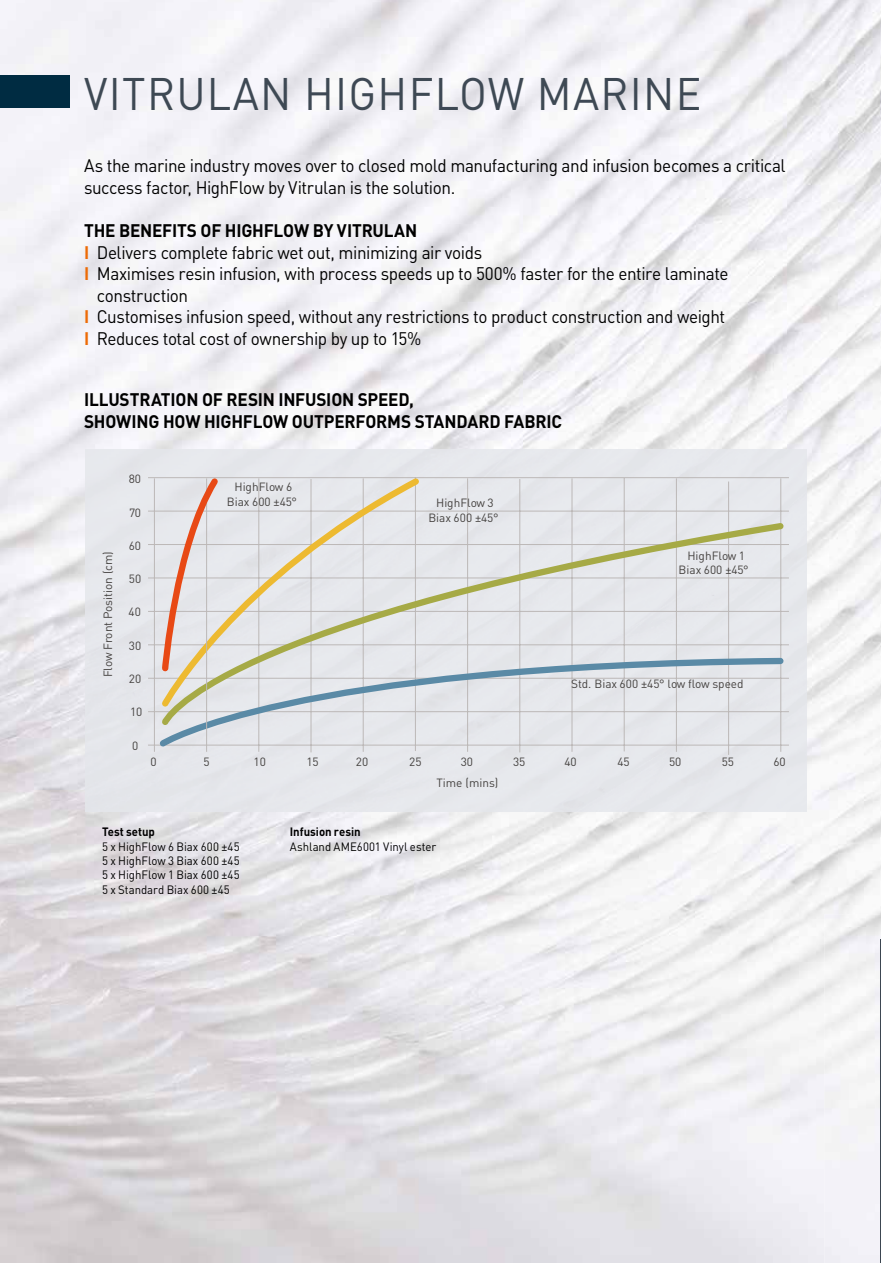
<style>
.page{position:relative;width:881px;height:1263px;background:#fff}
.page>*{position:absolute;margin:0;border:0;box-sizing:border-box;transform-origin:0 0}
.t1{font:45px "DINOT";letter-spacing:.03em;color:#3e4954;scale:.95 1}
.t2{font:18px/21.6px "DIN Pro";letter-spacing:-.025em;color:#000;scale:.95 1}
.t3{font:700 18px/21.6px "DIN Pro";letter-spacing:-.01em;color:#000;scale:.95 1}
.t4{font:12px/14.4px "DIN Pro";letter-spacing:-.005em;color:#000;text-align:justify;scale:.95 1}
.t5{font:700 12px "DIN Pro";letter-spacing:-.005em;color:#000;scale:.95 1}
.t6{font:11.85px/14.2px "DIN Pro";color:#44413f;text-align:center}
.s1{font-weight:700;color:#ed6b06}
</style>
<div class="page">
<img style="left:0;top:0;width:104px;height:790px">
<img style="left:786px;top:0;width:94px;height:790px">
<div style="left:823px;top:914px;width:57px;height:349px;background:#f3f2f6"></div>
<img style="left:880px;top:537px;width:1px;height:377px">
<img style="left:880px;top:161px;width:1px;height:377px">
<img style="left:880px;top:0;width:1px;height:162px">
<img style="left:880px;top:940px;width:1px;height:323px">
<hr style="left:880px;top:889px;width:1px;height:51px;background:#002c42">
<div style="left:0;top:75px;width:69px;height:33px;background:#002c42"></div>
<div style="left:86px;top:450px;width:720px;height:361px;background:#e6e8ec"></div>
<hr style="left:148px;top:745px;width:640px;height:1px;background:#bcb8b7">
<hr style="left:154px;top:478px;width:1px;height:274px;background:#bcb8b7">
<hr style="left:362px;top:478px;width:1px;height:274px;background:#bcb8b7">
<hr style="left:310px;top:479px;width:1px;height:273px;background:#bcb8b7">
<hr style="left:571px;top:478px;width:1px;height:274px;background:#bcb8b7">
<hr style="left:519px;top:479px;width:1px;height:273px;background:#bcb8b7">
<hr style="left:258px;top:478px;width:1px;height:274px;background:#bcb8b7">
<hr style="left:467px;top:478px;width:1px;height:274px;background:#bcb8b7">
<hr style="left:415px;top:478px;width:1px;height:273px;background:#bcb8b7">
<hr style="left:675px;top:478px;width:1px;height:274px;background:#bcb8b7">
<hr style="left:623px;top:478px;width:1px;height:273px;background:#bcb8b7">
<hr style="left:728px;top:481px;width:1px;height:274px;background:#bcb8b7">
<hr style="left:780px;top:478px;width:1px;height:274px;background:#bcb8b7">
<hr style="left:148px;top:678px;width:640px;height:1px;background:#bcb8b7">
<hr style="left:148px;top:611px;width:640px;height:1px;background:#bcb8b7">
<hr style="left:148px;top:544px;width:640px;height:1px;background:#bcb8b7">
<hr style="left:148px;top:711px;width:640px;height:1px;background:#bcb8b7">
<hr style="left:148px;top:644px;width:640px;height:1px;background:#bcb8b7">
<hr style="left:148px;top:577px;width:640px;height:1px;background:#bcb8b7">
<hr style="left:148px;top:511px;width:640px;height:1px;background:#bcb8b7">
<hr style="left:148px;top:477px;width:640px;height:1px;background:#bcb8b7">
<svg style="left:157px;top:655px;width:629px;height:95px;background:#e0e2e6"></svg>
<svg style="left:159px;top:519px;width:628px;height:209px;background:#dde0e2"></svg>
<svg style="left:159px;top:473px;width:265px;height:237px;background:#dedfdb"></svg>
<hr style="left:206px;top:478px;width:1px;height:274px;background:#bcb8b7">
<svg style="left:159px;top:473px;width:64px;height:201px;background:#e4d4ce"></svg>
<h1 class="t1" style="left:84px;top:63px;width:651px">VITRULAN HIGHFLOW MARINE</h1>
<p class="t2" style="left:84px;top:153px;width:739px">As the marine industry moves over to closed mold manufacturing and infusion becomes a critical success factor, HighFlow by Vitrulan is the solution.</p>
<p class="t3" style="left:84px;top:217px;width:352px">THE BENEFITS OF HIGHFLOW BY VITRULAN</p>
<p class="t2" style="left:84px;top:239px;width:420px"><span class="s1">I</span> Delivers complete fabric wet out, minimizing air voids</p>
<p class="t2" style="left:84px;top:261px;width:679px"><span class="s1">I</span> Maximises resin infusion, with process speeds up to 500% faster for the entire laminate</p>
<p class="t2" style="left:97px;top:283px;width:98px">construction</p>
<p class="t2" style="left:84px;top:304px;width:676px"><span class="s1">I</span> Customises infusion speed, without any restrictions to product construction and weight</p>
<p class="t2" style="left:84px;top:326px;width:356px"><span class="s1">I</span> Reduces total cost of ownership by up to 15%</p>
<p class="t3" style="left:84px;top:387px;width:504px">ILLUSTRATION OF RESIN INFUSION SPEED,<br>SHOWING HOW HIGHFLOW OUTPERFORMS STANDARD FABRIC</p>
<p class="t6" style="left:100px;top:677px;width:127px;rotate:-90deg">Flow Front Position (cm)</p>
<p class="t6" style="left:129px;top:471px;width:14px">80</p>
<p class="t6" style="left:129px;top:504px;width:13px">70</p>
<p class="t6" style="left:129px;top:537px;width:14px">60</p>
<p class="t6" style="left:129px;top:570px;width:14px">50</p>
<p class="t6" style="left:128px;top:604px;width:14px">40</p>
<p class="t6" style="left:129px;top:637px;width:14px">30</p>
<p class="t6" style="left:129px;top:670px;width:14px">20</p>
<p class="t6" style="left:130px;top:704px;width:14px">10</p>
<p class="t6" style="left:227px;top:479px;width:72px">HighFlow 6<br>Biax 600 ±45°</p>
<p class="t6" style="left:428px;top:495px;width:72px">HighFlow 3<br>Biax 600 ±45°</p>
<p class="t6" style="left:678px;top:547px;width:72px">HighFlow 1<br>Biax 600 ±45°</p>
<p class="t6" style="left:571px;top:676px;width:174px">Std. Biax 600 ±45° low flow speed</p>
<p class="t6" style="left:132px;top:737px;width:8px">0</p>
<p class="t6" style="left:150px;top:754px;width:8px">0</p>
<p class="t6" style="left:203px;top:754px;width:8px">5</p>
<p class="t6" style="left:253px;top:754px;width:14px">10</p>
<p class="t6" style="left:306px;top:754px;width:14px">15</p>
<p class="t6" style="left:356px;top:754px;width:14px">20</p>
<p class="t6" style="left:409px;top:754px;width:14px">25</p>
<p class="t6" style="left:460px;top:754px;width:14px">30</p>
<p class="t6" style="left:513px;top:754px;width:14px">35</p>
<p class="t6" style="left:564px;top:754px;width:14px">40</p>
<p class="t6" style="left:617px;top:754px;width:14px">45</p>
<p class="t6" style="left:669px;top:754px;width:14px">50</p>
<p class="t6" style="left:721px;top:754px;width:14px">55</p>
<p class="t6" style="left:773px;top:754px;width:14px">60</p>
<p class="t6" style="left:436px;top:775px;width:63px">Time (mins)</p>
<p class="t5" style="left:102px;top:822px;width:57px">Test setup</p>
<p class="t4" style="left:102px;top:838px;width:146px">5 x HighFlow 6 Biax 600 ±45<br>5 x HighFlow 3 Biax 600 ±45<br>5 x HighFlow 1 Biax 600 ±45<br>5 x Standard Biax 600 ±45</p>
<p class="t5" style="left:290px;top:822px;width:76px">Infusion resin</p>
<p class="t4" style="left:290px;top:838px;width:155px">Ashland AME6001 Vinyl ester</p>
</div>
